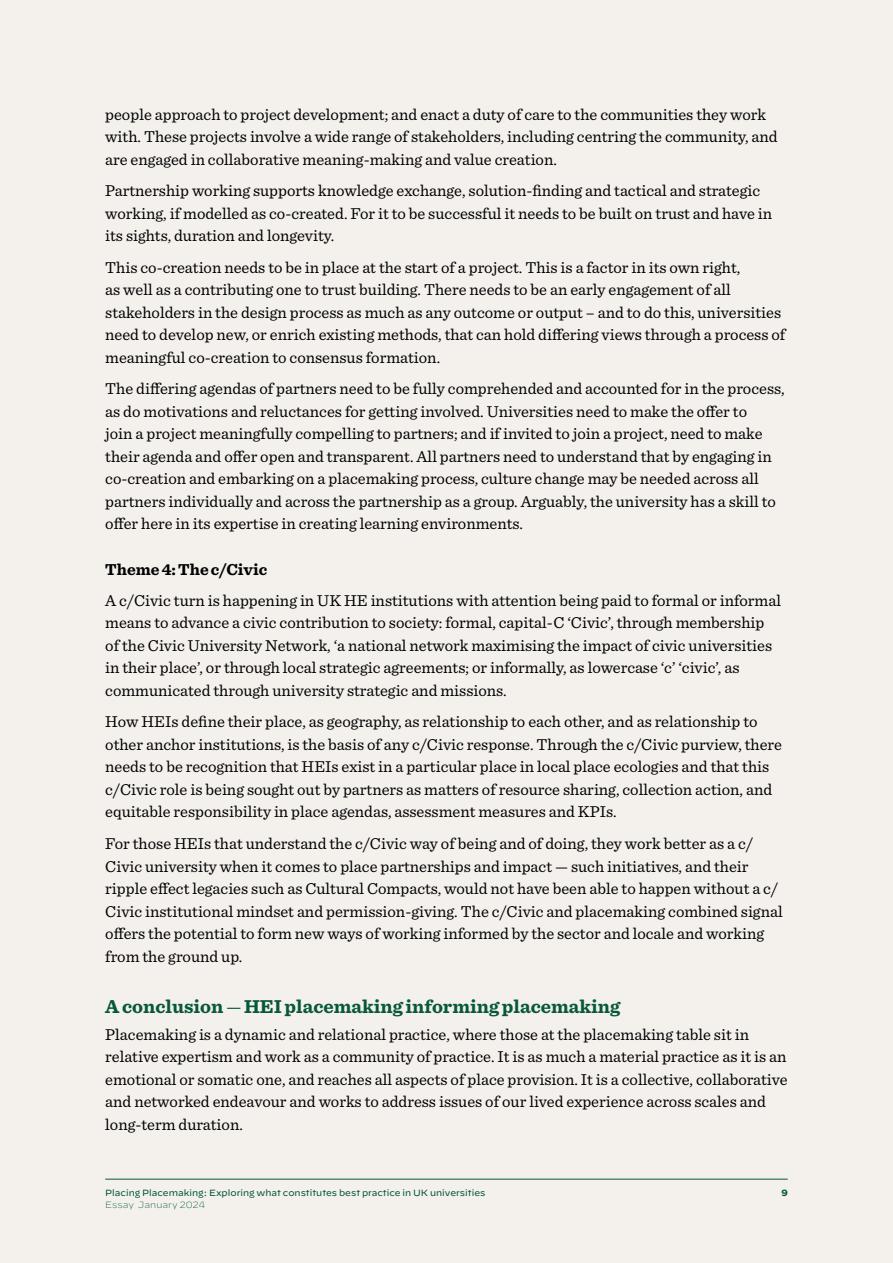
<style>
.page{position:relative;width:893px;height:1263px;background:#f4f1ed}
.page>*{position:absolute;margin:0;border:0;box-sizing:border-box;transform-origin:0 0}
.t1{font:700 19.5px "Sentinel";color:#075839}
.t2{font:16.5px/22.5px "Sentinel";color:#000}
.t3{font:700 16.5px "Sentinel";color:#000}
.t4{font:9px "Decimal";color:#075839}
.t5{font:200 9px "Decimal";letter-spacing:-.005em;color:#075839}
.t6{font:700 9px "Decimal";color:#075839}
.s1{font-weight:400;font-style:italic}
</style>
<div class="page">
<hr style="left:105px;top:1179px;width:683px;height:1px;background:#075839">
<p class="t2" style="left:105px;top:102px;width:674px">people approach to project development; and enact a duty of care to the communities they work with. These projects involve a wide range of stakeholders, including centring the community, and are engaged in collaborative meaning-making and value creation.</p>
<p class="t2" style="left:105px;top:178px;width:668px">Partnership working supports knowledge exchange, solution-finding and tactical and strategic working, if modelled as co-created. For it to be successful it needs to be built on trust and have in its sights, duration and longevity.</p>
<p class="t2" style="left:105px;top:255px;width:682px">This co-creation needs to be in place at the start of a project. This is a factor in its own right,<br>as well as a contributing one to trust building. There needs to be an early engagement of all stakeholders in the design process as much as any outcome or output – and to do this, universities need to develop new, or enrich existing methods, that can hold differing views through a process of meaningful co-creation to consensus formation.</p>
<p class="t2" style="left:105px;top:376px;width:681px">The differing agendas of partners need to be fully comprehended and accounted for in the process, as do motivations and reluctances for getting involved. Universities need to make the offer to<br>join a project meaningfully compelling to partners; and if invited to join a project, need to make their agenda and offer open and transparent. All partners need to understand that by engaging in co-creation and embarking on a placemaking process, culture change may be needed across all partners individually and across the partnership as a group. Arguably, the university has a skill to offer here in its expertise in creating learning environments.</p>
<p class="t3" style="left:105px;top:556px;width:163px">Theme 4: The c/Civic</p>
<p class="t2" style="left:105px;top:588px;width:677px">A c/Civic turn is happening in UK HE institutions with attention being paid to formal or informal means to advance a civic contribution to society: formal, capital-C ‘Civic’, through membership of the Civic University Network, ‘a national network maximising the impact of civic universities in their place’, or through local strategic agreements; or informally, as lowercase ‘c’ ‘civic’, as communicated through university strategic and missions.</p>
<p class="t2" style="left:105px;top:710px;width:678px">How HEIs define their place, as geography, as relationship to each other, and as relationship to other anchor institutions, is the basis of any c/Civic response. Through the c/Civic purview, there needs to be recognition that HEIs exist in a particular place in local place ecologies and that this c/Civic role is being sought out by partners as matters of resource sharing, collection action, and equitable responsibility in place agendas, assessment measures and KPIs.</p>
<p class="t2" style="left:105px;top:831px;width:679px">For those HEIs that understand the c/Civic way of being and of doing, they work better as a c/ Civic university when it comes to place partnerships and impact — such initiatives, and their ripple effect legacies such as Cultural Compacts, would not have been able to happen without a c/ Civic institutional mindset and permission-giving. The c/Civic and placemaking combined signal offers the potential to form new ways of working informed by the sector and locale and working from the ground up.</p>
<p class="t1" style="left:105px;top:991px;width:517px">A conclusion <span class="s1">—</span> HEI placemaking informing placemaking</p>
<p class="t2" style="left:105px;top:1022px;width:684px">Placemaking is a dynamic and relational practice, where those at the placemaking table sit in relative expertism and work as a community of practice. It is as much a material practice as it is an emotional or somatic one, and reaches all aspects of place provision. It is a collective, collaborative and networked endeavour and works to address issues of our lived experience across scales and long-term duration.</p>
<p class="t4" style="left:105px;top:1187px;width:382px">Placing Placemaking: Exploring what constitutes best practice in UK universities</p>
<p class="t6" style="left:781px;top:1187px;width:8px">9</p>
<p class="t5" style="left:105px;top:1199px;width:102px">Essay January 2024</p>
</div>
